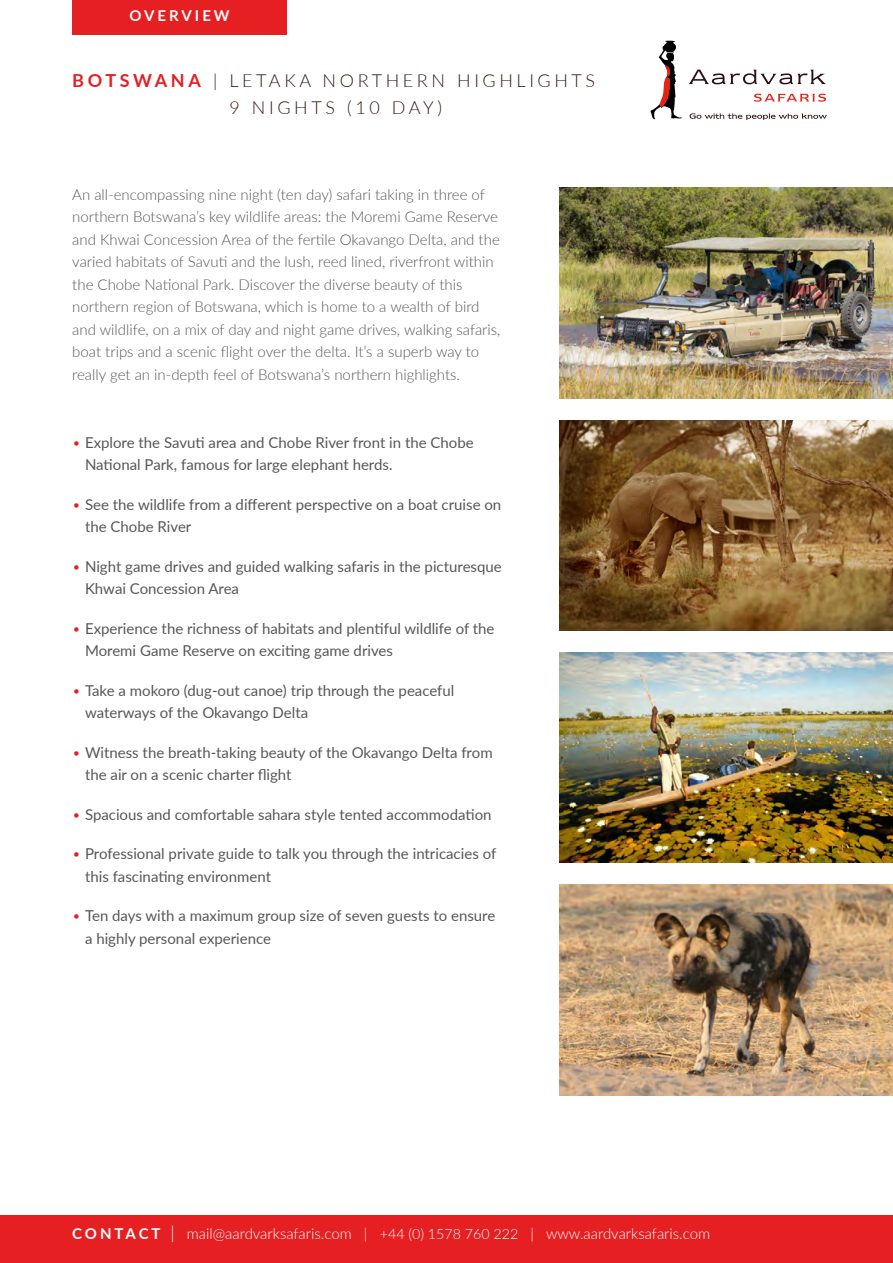
<style>
.page{position:relative;width:893px;height:1263px;background:#fff}
.page>*{position:absolute;margin:0;border:0;box-sizing:border-box;transform-origin:0 0}
.t1{font:300 18px/27px "Lato";letter-spacing:.2em;color:#3a1a15;text-align:center}
.t2{font:15px/22.5px "Lato";color:#575756}
.t3{font:300 15px/22.5px "Lato";color:#575756}
.t4{font:300 15px "Lato";color:#fff}
.t5{font:700 15px "Lato";letter-spacing:.2em;color:#fff}
.s1{font-weight:700;color:#e51f22}
.s2{font-weight:300;color:#e51f22}
.s3{font-weight:700}
.s4{font-size:18px}
.s5{font-size:14.25px}
</style>
<div class="page">
<svg style="left:651px;top:41px;width:31px;height:78px"></svg>
<svg style="left:690px;top:113px;width:137px;height:7px"></svg>
<svg style="left:754px;top:94px;width:72px;height:8px"></svg>
<svg style="left:689px;top:70px;width:137px;height:14px"></svg>
<div style="left:0;top:1215px;width:893px;height:48px;background:#e51f22"></div>
<img style="left:560px;top:188px;width:333px;height:210px">
<img style="left:560px;top:420px;width:333px;height:210px">
<img style="left:560px;top:652px;width:333px;height:211px">
<img style="left:560px;top:884px;width:333px;height:211px">
<div style="left:72px;top:0;width:215px;height:35px;background:#e51f22"></div>
<p class="t5" style="left:129px;top:4px;width:102px">OVERVIEW</p>
<p class="t1" style="left:72px;top:66px;width:524px"><span class="s1">BOTSWANA</span> | LETAKA NORTHERN HIGHLIGHTS<br>9 NIGHTS (10 DAY)</p>
<p class="t3" style="left:72px;top:183px;width:430px">An all-encompassing nine night (ten day) safari taking in three of northern Botswana’s key wildlife areas: the Moremi Game Reserve and Khwai Concession Area of the fertile Okavango Delta, and the varied habitats of Savuti and the lush, reed lined, riverfront within the Chobe National Park. Discover the diverse beauty of this northern region of Botswana, which is home to a wealth of bird and wildlife, on a mix of day and night game drives, walking safaris, boat trips and a scenic flight over the delta. It’s a superb way to really get an in-depth feel of Botswana’s northern highlights.</p>
<p class="t2" style="left:85px;top:430px;width:390px;text-indent:-13px"><span class="s2">•</span> Explore the Savuti area and Chobe River front in the Chobe<br>National Park, famous for large elephant herds.</p>
<p class="t2" style="left:85px;top:492px;width:418px;text-indent:-13px"><span class="s2">•</span> See the wildlife from a different perspective on a boat cruise on the Chobe River</p>
<p class="t2" style="left:85px;top:554px;width:418px;text-indent:-13px"><span class="s2">•</span> Night game drives and guided walking safaris in the picturesque<br>Khwai Concession Area</p>
<p class="t2" style="left:85px;top:616px;width:411px;text-indent:-13px"><span class="s2">•</span> Experience the richness of habitats and plentiful wildlife of the<br>Moremi Game Reserve on exciting game drives</p>
<p class="t2" style="left:85px;top:678px;width:371px;text-indent:-13px"><span class="s2">•</span> Take a mokoro (dug-out canoe) trip through the peaceful waterways of the Okavango Delta</p>
<p class="t2" style="left:85px;top:740px;width:409px;text-indent:-13px"><span class="s2">•</span> Witness the breath-taking beauty of the Okavango Delta from the air on a scenic charter flight</p>
<p class="t2" style="left:72px;top:802px;width:421px"><span class="s2">•</span> Spacious and comfortable sahara style tented accommodation</p>
<p class="t2" style="left:85px;top:842px;width:413px;text-indent:-13px"><span class="s2">•</span> Professional private guide to talk you through the intricacies of this fascinating environment</p>
<p class="t2" style="left:85px;top:904px;width:412px;text-indent:-13px"><span class="s2">•</span> Ten days with a maximum group size of seven guests to ensure a highly personal experience</p>
<p class="t4" style="left:72px;top:1223px;width:639px"><span class="s3">C O N TA C T</span> <span class="s4">|</span> mail@aardvarksafaris.com | <span class="s5">+44 (0) 1578 760 222</span> | www.aardvarksafaris.com</p>
</div>
